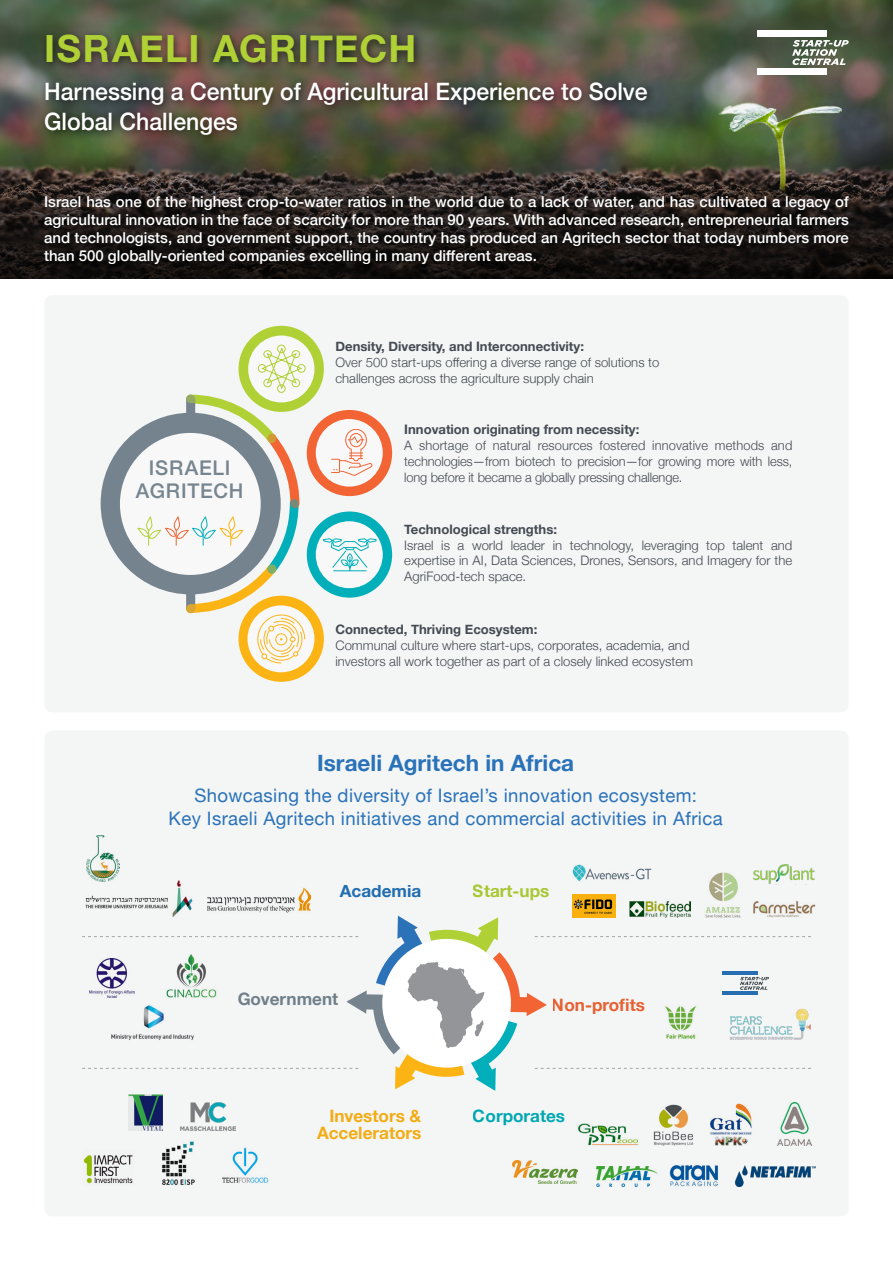
<style>
.page{position:relative;width:893px;height:1263px;background:#fff}
.page>*{position:absolute;margin:0;border:0;box-sizing:border-box;transform-origin:0 0}
.t1{font:700 37.5px "Helvetica Neue";letter-spacing:.04em;color:#b0d136}
.t2{font:500 24px/30px "Helvetica Neue";color:#fff;scale:.96 1}
.t3{font:700 22.5px "Helvetica Neue";color:#2972b9}
.t4{font:500 20.25px/23px "Helvetica Neue";letter-spacing:.04em;color:#76858f;text-align:center}
.t5{font:18.6px/22.2px "Helvetica Neue";letter-spacing:.02em;color:#2972b9;text-align:center}
.t6{font:700 17.1px/17.1px "Helvetica Neue";color:#fdb415;text-align:right}
.t7{font:700 17.1px "Helvetica Neue";color:#f26433}
.t8{font:700 17.1px "Helvetica Neue";color:#76858f}
.t9{font:700 17.1px "Helvetica Neue";color:#00afba}
.t10{font:700 17.1px "Helvetica Neue";color:#b0d136}
.t11{font:700 17.1px "Helvetica Neue";color:#2272b9}
.t12{font:500 15px/18px "Helvetica Neue";color:#fff;text-align:justify}
.t13{font:300 13.05px/15.8px "Helvetica Neue";color:#434a51}
.t14{font:700 13.05px "Helvetica Neue";color:#434a51}
</style>
<div class="page">
<img style="left:0;top:0;width:893px;height:278px">
<div style="left:44px;top:295px;width:805px;height:417px;background:#f4f5f5;border-radius:9px"></div>
<div style="left:44px;top:731px;width:805px;height:485px;background:#f4f5f5;border-radius:9px"></div>
<div style="left:39px;top:29px;width:618px;height:115px;background:#000;opacity:.65"></div>
<div style="left:39px;top:190px;width:819px;height:83px;background:#000;opacity:.85"></div>
<svg style="left:792px;top:40px;width:57px;height:25px"></svg>
<div style="left:757px;top:30px;width:70px;height:6px;background:#fff"></div>
<div style="left:757px;top:69px;width:70px;height:6px;background:#fff"></div>
<div style="left:239px;top:596px;width:85px;height:86px;background:#fcb415;border-radius:50%"></div>
<div style="left:247px;top:605px;width:67px;height:67px;background:#f8f8f8;border-radius:50%"></div>
<div style="left:307px;top:511px;width:85px;height:87px;background:#00afba;border-radius:50%"></div>
<div style="left:316px;top:521px;width:67px;height:67px;background:#f8f8f8;border-radius:50%"></div>
<div style="left:307px;top:410px;width:85px;height:86px;background:#f26433;border-radius:50%"></div>
<div style="left:316px;top:419px;width:67px;height:68px;background:#f8f8f8;border-radius:50%"></div>
<div style="left:239px;top:326px;width:85px;height:86px;background:#b0d136;border-radius:50%"></div>
<div style="left:248px;top:335px;width:66px;height:67px;background:#f8f8f8;border-radius:50%"></div>
<div style="left:101px;top:413px;width:180px;height:181px;background:#75838e;border-radius:50%"></div>
<div style="left:120px;top:433px;width:141px;height:142px;background:#f8f8f8;border-radius:50%"></div>
<div style="left:277px;top:345px;width:9px;height:8px;border:1px solid #b0d136;border-radius:50%"></div>
<svg style="left:331px;top:429px;width:41px;height:47px"></svg>
<svg style="left:323px;top:538px;width:53px;height:33px"></svg>
<svg style="left:137px;top:347px;width:168px;height:316px"></svg>
<img style="left:208px;top:887px;width:102px;height:26px">
<img style="left:85px;top:880px;width:108px;height:36px">
<img style="left:128px;top:1094px;width:35px;height:36px">
<img style="left:180px;top:1102px;width:56px;height:28px">
<img style="left:597px;top:1166px;width:61px;height:20px">
<img style="left:736px;top:1165px;width:79px;height:21px">
<img style="left:670px;top:1165px;width:48px;height:21px">
<img style="left:513px;top:1160px;width:64px;height:23px">
<img style="left:654px;top:1104px;width:39px;height:42px">
<img style="left:578px;top:1123px;width:61px;height:23px">
<img style="left:710px;top:1103px;width:42px;height:43px">
<img style="left:777px;top:1103px;width:34px;height:43px">
<img style="left:222px;top:1147px;width:47px;height:36px">
<img style="left:83px;top:1155px;width:50px;height:29px">
<img style="left:162px;top:1141px;width:33px;height:44px">
<img style="left:753px;top:901px;width:63px;height:15px">
<img style="left:705px;top:872px;width:35px;height:44px">
<img style="left:630px;top:901px;width:60px;height:15px">
<svg style="left:82px;top:916px;width:729px;height:175px"></svg>
<img style="left:87px;top:835px;width:32px;height:47px">
<img style="left:572px;top:865px;width:79px;height:16px">
<img style="left:572px;top:894px;width:44px;height:23px">
<img style="left:754px;top:865px;width:61px;height:19px">
<h1 class="t1" style="left:44px;top:19px;width:374px">ISRAELI AGRITECH</h1>
<h2 class="t2" style="left:44px;top:74px;width:630px">Harnessing a Century of Agricultural Experience to Solve<br>Global Challenges</h2>
<p class="t12" style="left:44px;top:191px;width:806px">Israel has one of the highest crop-to-water ratios in the world due to a lack of water, and has cultivated a legacy of agricultural innovation in the face of scarcity for more than 90 years. With advanced research, entrepreneurial farmers and technologists, and government support, the country has produced an Agritech sector that today numbers more than 500 globally-oriented companies excelling in many different areas.</p>
<h3 class="t4" style="left:136px;top:455px;width:109px">ISRAELI<br>AGRITECH</h3>
<p class="t14" style="left:335px;top:337px;width:250px">Density, Diversity, and Interconnectivity:</p>
<p class="t13" style="left:335px;top:354px;width:325px">Over 500 start-ups offering a diverse range of solutions to challenges across the agriculture supply chain</p>
<p class="t14" style="left:404px;top:419px;width:237px">Innovation originating from necessity:</p>
<p class="t13" style="left:404px;top:437px;width:390px;text-align:justify">A shortage of natural resources fostered innovative methods and technologies—from biotech to precision—for growing more with less, long before it became a globally pressing challenge.</p>
<p class="t14" style="left:404px;top:519px;width:154px">Technological strengths:</p>
<p class="t13" style="left:404px;top:536px;width:390px;text-align:justify">Israel is a world leader in technology, leveraging top talent and expertise in AI, Data Sciences, Drones, Sensors, and Imagery for the AgriFood-tech space.</p>
<p class="t14" style="left:335px;top:619px;width:203px">Connected, Thriving Ecosystem:</p>
<p class="t13" style="left:335px;top:636px;width:359px">Communal culture where start-ups, corporates, academia, and investors all work together as part of a closely linked ecosystem</p>
<h3 class="t3" style="left:317px;top:745px;width:258px">Israeli Agritech in Africa</h3>
<h3 class="t5" style="left:169px;top:786px;width:556px">Showcasing the diversity of Israel’s innovation ecosystem:<br>Key Israeli Agritech initiatives and commercial activities in Africa</h3>
<h3 class="t11" style="left:340px;top:878px;width:83px">Academia</h3>
<h3 class="t10" style="left:473px;top:878px;width:78px">Start-ups</h3>
<h3 class="t8" style="left:237px;top:985px;width:102px">Government</h3>
<h3 class="t7" style="left:552px;top:991px;width:95px">Non-profits</h3>
<h3 class="t6" style="left:317px;top:1108px;width:106px">Investors &amp;<br>Accelerators</h3>
<h3 class="t9" style="left:473px;top:1102px;width:94px">Corporates</h3>
</div>
